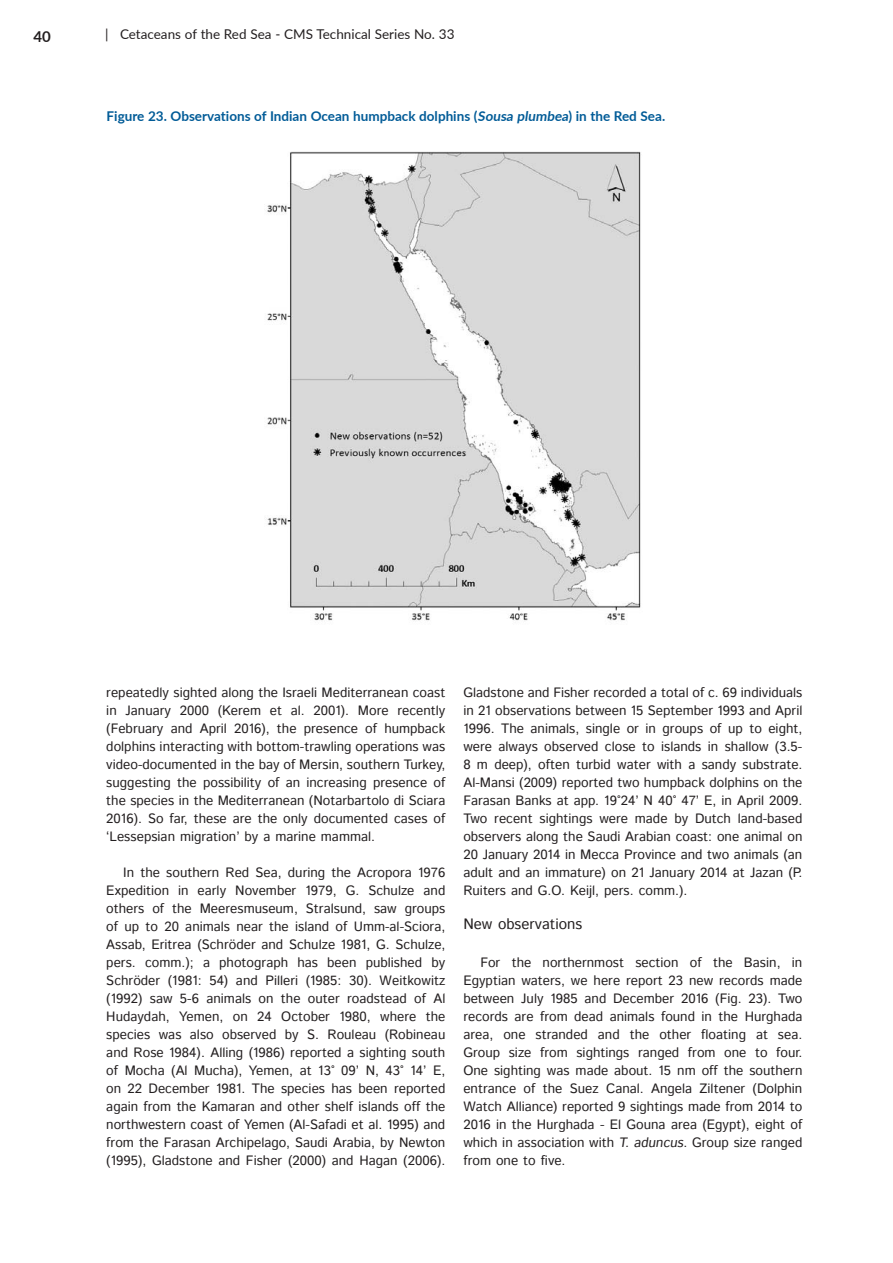
<style>
.page{position:relative;width:893px;height:1263px;background:#fff}
.page>*{position:absolute;margin:0;border:0;box-sizing:border-box;transform-origin:0 0}
.cetacea_U3{font:15px "Istok";color:#231f20}
.t1{font:700 15px "Lato";color:#231f20}
.cetacea_body_einzug{font:13.5px/18px "Istok";color:#231f20;text-align:justify}
.Flyways_Table_Übersc{font:700 13.5px "Lato";color:#005b97}
.t2{font:13.5px "Lato";color:#231f20}
</style>
<div class="page">
<img style="left:267px;top:151px;width:374px;height:470px">
<p class="t1" style="left:33px;top:25px;width:19px">40</p>
<p class="t2" style="left:105px;top:25px;width:351px">| Cetaceans of the Red Sea - CMS Technical Series No. 33</p>
<p class="Flyways_Table_Übersc" style="left:107px;top:106px;width:560px">Figure 23. Observations of Indian Ocean humpback dolphins (Sousa plumbea) in the Red Sea.</p>
<p class="cetacea_body_einzug" style="left:106px;top:684px;width:341px">repeatedly sighted along the Israeli Mediterranean coast in January 2000 (Kerem et al. 2001). More recently (February and April 2016), the presence of humpback dolphins interacting with bottom-trawling operations was video-documented in the bay of Mersin, southern Turkey, suggesting the possibility of an increasing presence of the species in the Mediterranean (Notarbartolo di Sciara 2016). So far, these are the only documented cases of ‘Lessepsian migration’ by a marine mammal.</p>
<p class="cetacea_body_einzug" style="left:106px;top:864px;width:341px;text-indent:17px">In the southern Red Sea, during the Acropora 1976<br>Expedition in early November 1979, G. Schulze and others of the Meeresmuseum, Stralsund, saw groups of up to 20 animals near the island of Umm-al-Sciora, Assab, Eritrea (Schröder and Schulze 1981, G. Schulze, pers. comm.); a photograph has been published by Schröder (1981: 54) and Pilleri (1985: 30). Weitkowitz (1992) saw 5-6 animals on the outer roadstead of Al Hudaydah, Yemen, on 24 October 1980, where the species was also observed by S. Rouleau (Robineau and Rose 1984). Alling (1986) reported a sighting south of Mocha (Al Mucha), Yemen, at 13° 09’ N, 43° 14’ E, on 22 December 1981. The species has been reported again from the Kamaran and other shelf islands off the northwestern coast of Yemen (Al-Safadi et al. 1995) and from the Farasan Archipelago, Saudi Arabia, by Newton (1995), Gladstone and Fisher (2000) and Hagan (2006).</p>
<p class="cetacea_body_einzug" style="left:463px;top:684px;width:341px">Gladstone and Fisher recorded a total of c. 69 individuals in 21 observations between 15 September 1993 and April 1996. The animals, single or in groups of up to eight, were always observed close to islands in shallow (3.5- 8 m deep), often turbid water with a sandy substrate.<br>Al-Mansi (2009) reported two humpback dolphins on the Farasan Banks at app. 19°24’ N 40° 47’ E, in April 2009.<br>Two recent sightings were made by Dutch land-based observers along the Saudi Arabian coast: one animal on 20 January 2014 in Mecca Province and two animals (an adult and an immature) on 21 January 2014 at Jazan (P.<br>Ruiters and G.O. Keijl, pers. comm.).</p>
<p class="cetacea_U3" style="left:463px;top:914px;width:121px">New observations</p>
<p class="cetacea_body_einzug" style="left:463px;top:954px;width:341px;text-indent:17px">For the northernmost section of the Basin, in Egyptian waters, we here report 23 new records made between July 1985 and December 2016 (Fig. 23). Two records are from dead animals found in the Hurghada area, one stranded and the other floating at sea.<br>Group size from sightings ranged from one to four.<br>One sighting was made about. 15 nm off the southern entrance of the Suez Canal. Angela Ziltener (Dolphin Watch Alliance) reported 9 sightings made from 2014 to 2016 in the Hurghada - El Gouna area (Egypt), eight of which in association with T. aduncus. Group size ranged from one to five.</p>
</div>
